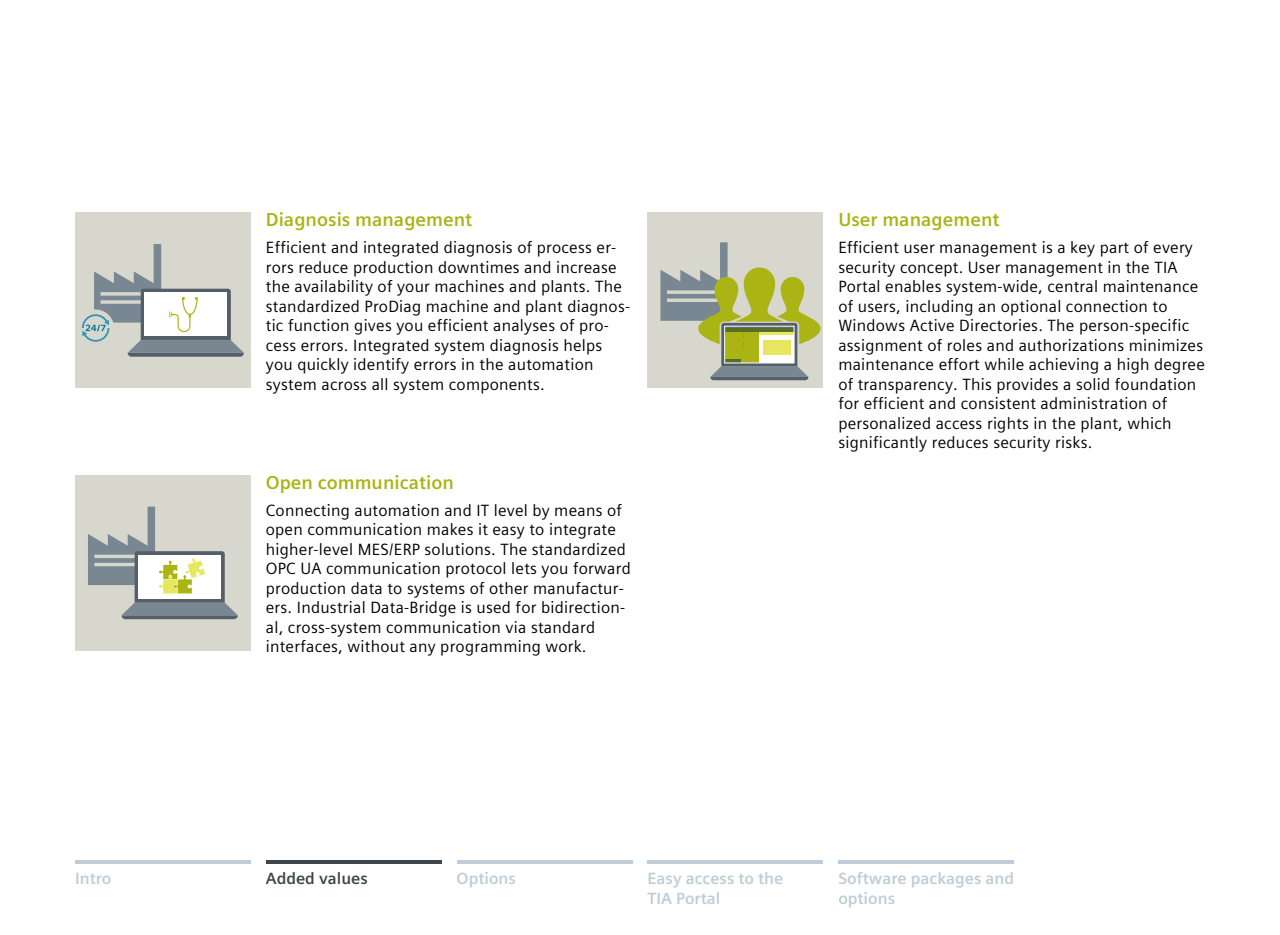
<style>
.page{position:relative;width:1280px;height:935px;background:#fff}
.page>*{position:absolute;margin:0;border:0;box-sizing:border-box;transform-origin:0 0}
.t1{font:700 18.75px "Siemens Sans Global";color:#aab414}
.t2{font:16.25px/19.5px "Siemens Sans Global";letter-spacing:.015em;color:#000}
.t3{font:700 16.25px/19.5px "Siemens Sans Global";color:#becdd7}
.t4{font:700 16.25px "Siemens Sans Global";color:#3c464b}
</style>
<div class="page">
<hr style="left:75px;top:860px;width:176px;height:4px;background:#becdd7">
<hr style="left:457px;top:860px;width:175px;height:4px;background:#becdd7">
<hr style="left:648px;top:860px;width:175px;height:4px;background:#becdd7">
<hr style="left:838px;top:860px;width:176px;height:4px;background:#becdd7">
<hr style="left:266px;top:860px;width:176px;height:4px;background:#3c464b">
<div style="left:75px;top:212px;width:176px;height:176px;background:#d7d7cd"></div>
<svg style="left:82px;top:244px;width:162px;height:113px"></svg>
<div style="left:75px;top:475px;width:176px;height:176px;background:#d7d7cd"></div>
<svg style="left:88px;top:507px;width:150px;height:112px"></svg>
<div style="left:648px;top:212px;width:175px;height:176px;background:#d7d7cd"></div>
<svg style="left:660px;top:242px;width:161px;height:138px"></svg>
<hr style="left:726px;top:337px;width:15px;height:3px;background:#aab414">
<hr style="left:726px;top:340px;width:15px;height:3px;background:#aab414">
<hr style="left:726px;top:344px;width:15px;height:3px;background:#aab414">
<hr style="left:726px;top:348px;width:15px;height:3px;background:#aab414">
<hr style="left:726px;top:352px;width:15px;height:3px;background:#aab414">
<hr style="left:726px;top:355px;width:15px;height:3px;background:#aab414">
<hr style="left:763px;top:340px;width:28px;height:3px;background:#e6e65f">
<hr style="left:763px;top:344px;width:28px;height:3px;background:#e6e65f">
<hr style="left:763px;top:348px;width:28px;height:3px;background:#e6e65f">
<hr style="left:763px;top:352px;width:28px;height:3px;background:#e6e65f">
<div style="left:725px;top:326px;width:69px;height:37px;border:1px solid #fff"></div>
<p class="t1" style="left:266px;top:205px;width:208px">Diagnosis management</p>
<p class="t2" style="left:266px;top:238px;width:366px">Efficient and integrated diagnosis of process er&shy;rors reduce production downtimes and increase the availability of your machines and plants. The standardized ProDiag machine and plant diagnos&shy;tic function gives you efficient analyses of pro&shy;cess errors. Integrated system diagnosis helps you quickly identify errors in the automation system across all system components.</p>
<p class="t1" style="left:266px;top:468px;width:190px">Open communication</p>
<p class="t2" style="left:266px;top:500px;width:367px">Connecting automation and IT level by means of open communication makes it easy to integrate higher-level MES/ERP solutions. The standardized OPC UA communication protocol lets you forward production data to systems of other manufactur&shy;ers. Industrial Data-Bridge is used for bidirection&shy;al, cross-system communication via standard interfaces, without any programming work.</p>
<p class="t1" style="left:838px;top:205px;width:163px">User management</p>
<p class="t2" style="left:838px;top:238px;width:368px">Efficient user management is a key part of every security concept. User management in the TIA Portal enables system-wide, central maintenance of users, including an optional connection to Windows Active Directories. The person-specific assignment of roles and authorizations minimizes maintenance effort while achieving a high degree of transparency. This provides a solid foundation for efficient and consistent administration of personalized access rights in the plant, which significantly reduces security risks.</p>
<p class="t3" style="left:75px;top:869px;width:38px">Intro</p>
<p class="t3" style="left:457px;top:869px;width:61px">Options</p>
<p class="t3" style="left:648px;top:869px;width:137px">Easy access to the<br>TIA Portal</p>
<p class="t3" style="left:838px;top:869px;width:177px">Software packages and options</p>
<p class="t4" style="left:266px;top:866px;width:104px">Added values</p>
</div>
